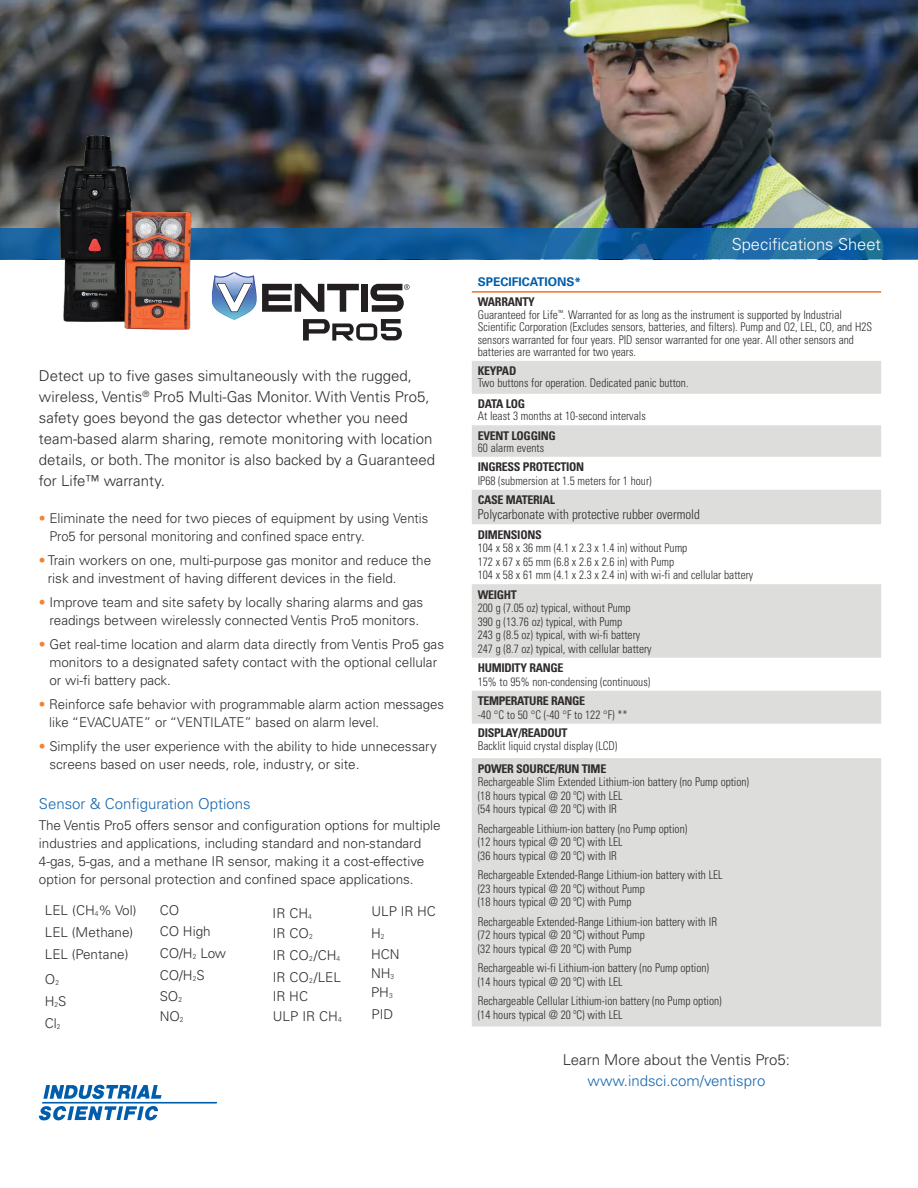
<style>
.page{position:relative;width:918px;height:1188px;background:#fff}
.page>*{position:absolute;margin:0;border:0;box-sizing:border-box;transform-origin:0 0}
.t1{font:300 16.5px "Univers LT Std";color:#fff}
.t2{font:300 15px/21px "Univers LT Std";color:#302c2d}
.t3{font:300 15px "Univers LT Std";color:#1467b1}
.Chart_Copy{font:300 13.5px/18px "Univers LT Std";color:#302c2d}
.Chart_Copy-2{font:300 condensed 13.5px "Univers LT Std";color:#302c2d}
.Chart_Copy-3{font:300 condensed 12px/12.5px "Univers LT Std";color:#302c2d;scale:.95 1}
.Chart_Copy-4{font:700 condensed 12px "Univers LT Std";letter-spacing:-.025em;color:#302c2d}
.subhead{font:700 12px "Univers LT Std";color:#015dab}
.s1{color:#f18333}
.s2{font-size:7.05px}
.s3{font-weight:700}
</style>
<div class="page">
<img style="left:0;top:0;width:918px;height:228px">
<svg style="left:0;top:228px;width:918px;height:31px;background:#15609d"></svg>
<svg style="left:472px;top:361px;width:409px;height:666px;fill:#dddddb"></svg>
<hr style="left:472px;top:291px;width:409px;height:2px;background:#f07622">
<svg style="left:43px;top:1085px;width:119px;height:14px"></svg>
<hr style="left:42px;top:1102px;width:175px;height:2px;background:#015dab">
<svg style="left:38px;top:1106px;width:120px;height:15px"></svg>
<img style="left:54px;top:135px;width:140px;height:195px">
<svg style="left:211px;top:273px;width:199px;height:68px"></svg>
<p class="t2" style="left:39px;top:366px;width:398px">Detect up to five gases simultaneously with the rugged, wireless, Ventis<sup>®</sup> Pro5 Multi-Gas Monitor. With Ventis Pro5, safety goes beyond the gas detector whether you need team-based alarm sharing, remote monitoring with location details, or both. The monitor is also backed by a Guaranteed</p>
<p class="t2" style="left:39px;top:471px;width:128px">for Life™ warranty.</p>
<p class="Chart_Copy" style="left:49px;top:509px;width:380px;text-indent:-11px"><span class="s1">•</span> Eliminate the need for two pieces of equipment by using Ventis<br>Pro5 for personal monitoring and confined space entry.</p>
<p class="Chart_Copy" style="left:48px;top:551px;width:385px;text-indent:-9px"><span class="s1">•</span> Train workers on one, multi-purpose gas monitor and reduce the risk and investment of having different devices in the field.</p>
<p class="Chart_Copy" style="left:39px;top:593px;width:386px;text-align:center"><span class="s1">•</span> Improve team and site safety by locally sharing alarms and gas readings between wirelessly connected Ventis Pro5 monitors.</p>
<p class="Chart_Copy" style="left:49px;top:635px;width:396px;text-indent:-11px"><span class="s1">•</span> Get real-time location and alarm data directly from Ventis Pro5 gas monitors to a designated safety contact with the optional cellular or wi-fi battery pack.</p>
<p class="Chart_Copy" style="left:49px;top:695px;width:396px;text-indent:-10px"><span class="s1">•</span> Reinforce safe behavior with programmable alarm action messages like “EVACUATE” or “VENTILATE” based on alarm level.</p>
<p class="Chart_Copy" style="left:49px;top:737px;width:389px;text-indent:-10px"><span class="s1">•</span> Simplify the user experience with the ability to hide unnecessary screens based on user needs, role, industry, or site.</p>
<p class="t3" style="left:39px;top:795px;width:213px">Sensor &amp; Configuration Options</p>
<p class="Chart_Copy" style="left:39px;top:816px;width:403px">The Ventis Pro5 offers sensor and configuration options for multiple industries and applications, including standard and non-standard 4-gas, 5-gas, and a methane IR sensor, making it a cost-effective option for personal protection and confined space applications.</p>
<p class="Chart_Copy" style="left:45px;top:902px;width:93px">LEL (CH<span class="s2">4</span>% Vol)</p>
<p class="Chart_Copy" style="left:160px;top:902px;width:21px">CO</p>
<p class="Chart_Copy" style="left:45px;top:923px;width:90px">LEL (Methane)</p>
<p class="Chart_Copy" style="left:273px;top:924px;width:42px">IR CO<span class="s2">2</span></p>
<p class="Chart_Copy" style="left:371px;top:924px;width:15px">H<span class="s2">2</span></p>
<p class="Chart_Copy" style="left:160px;top:944px;width:68px">CO/H<span class="s2">2</span> Low</p>
<p class="Chart_Copy" style="left:273px;top:946px;width:69px">IR CO<span class="s2">2</span> /CH<span class="s2">4</span></p>
<p class="Chart_Copy" style="left:371px;top:964px;width:25px">NH<span class="s2">3</span></p>
<p class="Chart_Copy" style="left:273px;top:904px;width:41px">IR CH<span class="s2">4</span></p>
<p class="Chart_Copy" style="left:371px;top:902px;width:66px">ULP IR HC</p>
<p class="Chart_Copy" style="left:160px;top:922px;width:53px">CO High</p>
<p class="Chart_Copy" style="left:371px;top:945px;width:30px">HCN</p>
<p class="Chart_Copy" style="left:45px;top:945px;width:85px">LEL (Pentane)</p>
<p class="Chart_Copy" style="left:160px;top:966px;width:46px">CO/H<span class="s2">2</span>S</p>
<p class="Chart_Copy" style="left:273px;top:968px;width:70px">IR CO<span class="s2">2</span> /LEL</p>
<p class="Chart_Copy" style="left:45px;top:970px;width:16px">O<span class="s2">2</span></p>
<p class="Chart_Copy" style="left:45px;top:992px;width:23px">H<span class="s2">2</span>S</p>
<p class="Chart_Copy" style="left:45px;top:1014px;width:17px">Cl<span class="s2">2</span></p>
<p class="Chart_Copy" style="left:160px;top:987px;width:24px">SO<span class="s2">2</span></p>
<p class="Chart_Copy" style="left:273px;top:987px;width:37px">IR HC</p>
<p class="Chart_Copy" style="left:160px;top:1007px;width:25px">NO<span class="s2">2</span></p>
<p class="Chart_Copy" style="left:273px;top:1007px;width:70px">ULP IR CH<span class="s2">4</span></p>
<p class="Chart_Copy" style="left:371px;top:984px;width:23px">PH<span class="s2">3</span></p>
<p class="Chart_Copy" style="left:372px;top:1006px;width:23px">PID</p>
<p class="t1" style="left:732px;top:234px;width:151px">Specifications Sheet</p>
<p class="subhead" style="left:478px;top:274px;width:105px">SPECIFICATIONS*</p>
<p class="Chart_Copy-3" style="left:478px;top:296px;width:417px"><span class="s3">WARRANTY<br></span>Guaranteed for Life<sup>™</sup>. Warranted for as long as the instrument is supported by Industrial Scientific Corporation (Excludes sensors, batteries, and filters). Pump and O2, LEL, CO, and H2S sensors warranted for four years. PID sensor warranted for one year. All other sensors and batteries are warranted for two years.</p>
<p class="Chart_Copy-4" style="left:478px;top:364px;width:40px">KEYPAD</p>
<p class="Chart_Copy-3" style="left:478px;top:377px;width:223px">Two buttons for operation. Dedicated panic button.</p>
<p class="Chart_Copy-4" style="left:478px;top:397px;width:49px">DATA LOG</p>
<p class="Chart_Copy-3" style="left:478px;top:410px;width:178px">At least 3 months at 10-second intervals</p>
<p class="Chart_Copy-4" style="left:478px;top:428px;width:79px">EVENT LOGGING</p>
<p class="Chart_Copy-3" style="left:478px;top:441px;width:71px">60 alarm events</p>
<p class="Chart_Copy-4" style="left:478px;top:460px;width:108px">INGRESS PROTECTION</p>
<p class="Chart_Copy-3" style="left:478px;top:474px;width:185px">IP68 (submersion at 1.5 meters for 1 hour)</p>
<p class="Chart_Copy-4" style="left:478px;top:493px;width:79px">CASE MATERIAL</p>
<p class="Chart_Copy-2" style="left:478px;top:507px;width:224px">Polycarbonate with protective rubber overmold</p>
<p class="Chart_Copy-4" style="left:478px;top:527px;width:65px">DIMENSIONS</p>
<p class="Chart_Copy-3" style="left:478px;top:542px;width:222px">104 x 58 x 36 mm (4.1 x 2.3 x 1.4 in) without Pump</p>
<p class="Chart_Copy-3" style="left:478px;top:555px;width:208px">172 x 67 x 65 mm (6.8 x 2.6 x 2.6 in) with Pump</p>
<p class="Chart_Copy-3" style="left:478px;top:569px;width:292px">104 x 58 x 61 mm (4.1 x 2.3 x 2.4 in) with wi-fi and cellular battery</p>
<p class="Chart_Copy-4" style="left:478px;top:587px;width:41px">WEIGHT</p>
<p class="Chart_Copy-3" style="left:478px;top:602px;width:162px">200 g (7.05 oz) typical, without Pump</p>
<p class="Chart_Copy-3" style="left:478px;top:615px;width:154px">390 g (13.76 oz) typical, with Pump</p>
<p class="Chart_Copy-3" style="left:478px;top:629px;width:173px">243 g (8.5 oz) typical, with wi-fi battery</p>
<p class="Chart_Copy-3" style="left:478px;top:642px;width:185px">247 g (8.7 oz) typical, with cellular battery</p>
<p class="Chart_Copy-4" style="left:478px;top:661px;width:87px">HUMIDITY RANGE</p>
<p class="Chart_Copy-3" style="left:478px;top:675px;width:183px">15% to 95% non-condensing (continuous)</p>
<p class="Chart_Copy-4" style="left:478px;top:694px;width:109px">TEMPERATURE RANGE</p>
<p class="Chart_Copy-3" style="left:478px;top:708px;width:159px">-40 °C to 50 °C (-40 °F to 122 °F) **</p>
<p class="Chart_Copy-4" style="left:478px;top:725px;width:91px">DISPLAY/READOUT</p>
<p class="Chart_Copy-3" style="left:478px;top:740px;width:149px">Backlit liquid crystal display (LCD)</p>
<p class="Chart_Copy-4" style="left:478px;top:761px;width:130px">POWER SOURCE/RUN TIME</p>
<p class="Chart_Copy-3" style="left:478px;top:776px;width:287px">Rechargeable Slim Extended Lithium-ion battery (no Pump option)</p>
<p class="Chart_Copy-3" style="left:478px;top:789px;width:154px">(18 hours typical @ 20 ºC) with LEL</p>
<p class="Chart_Copy-3" style="left:478px;top:803px;width:148px">(54 hours typical @ 20 ºC) with IR</p>
<p class="Chart_Copy-3" style="left:478px;top:822px;width:222px">Rechargeable Lithium-ion battery (no Pump option)</p>
<p class="Chart_Copy-3" style="left:478px;top:836px;width:154px">(12 hours typical @ 20 ºC) with LEL</p>
<p class="Chart_Copy-3" style="left:478px;top:849px;width:148px">(36 hours typical @ 20 ºC) with IR</p>
<p class="Chart_Copy-3" style="left:478px;top:869px;width:259px">Rechargeable Extended-Range Lithium-ion battery with LEL</p>
<p class="Chart_Copy-3" style="left:478px;top:882px;width:177px">(23 hours typical @ 20 ºC) without Pump</p>
<p class="Chart_Copy-3" style="left:478px;top:896px;width:163px">(18 hours typical @ 20 ºC) with Pump</p>
<p class="Chart_Copy-3" style="left:478px;top:915px;width:253px">Rechargeable Extended-Range Lithium-ion battery with IR</p>
<p class="Chart_Copy-3" style="left:478px;top:929px;width:177px">(72 hours typical @ 20 ºC) without Pump</p>
<p class="Chart_Copy-3" style="left:478px;top:942px;width:163px">(32 hours typical @ 20 ºC) with Pump</p>
<p class="Chart_Copy-3" style="left:478px;top:962px;width:245px">Rechargeable wi-fi Lithium-ion battery (no Pump option)</p>
<p class="Chart_Copy-3" style="left:478px;top:975px;width:154px">(14 hours typical @ 20 ºC) with LEL</p>
<p class="Chart_Copy-3" style="left:478px;top:995px;width:258px">Rechargeable Cellular Lithium-ion battery (no Pump option)</p>
<p class="Chart_Copy-3" style="left:478px;top:1008px;width:154px">(14 hours typical @ 20 ºC) with LEL</p>
<p class="t2" style="left:563px;top:1049px;width:229px">Learn More about the Ventis Pro5:</p>
<p class="t3" style="left:588px;top:1071px;width:179px">www.indsci.com/ventispro</p>
</div>
